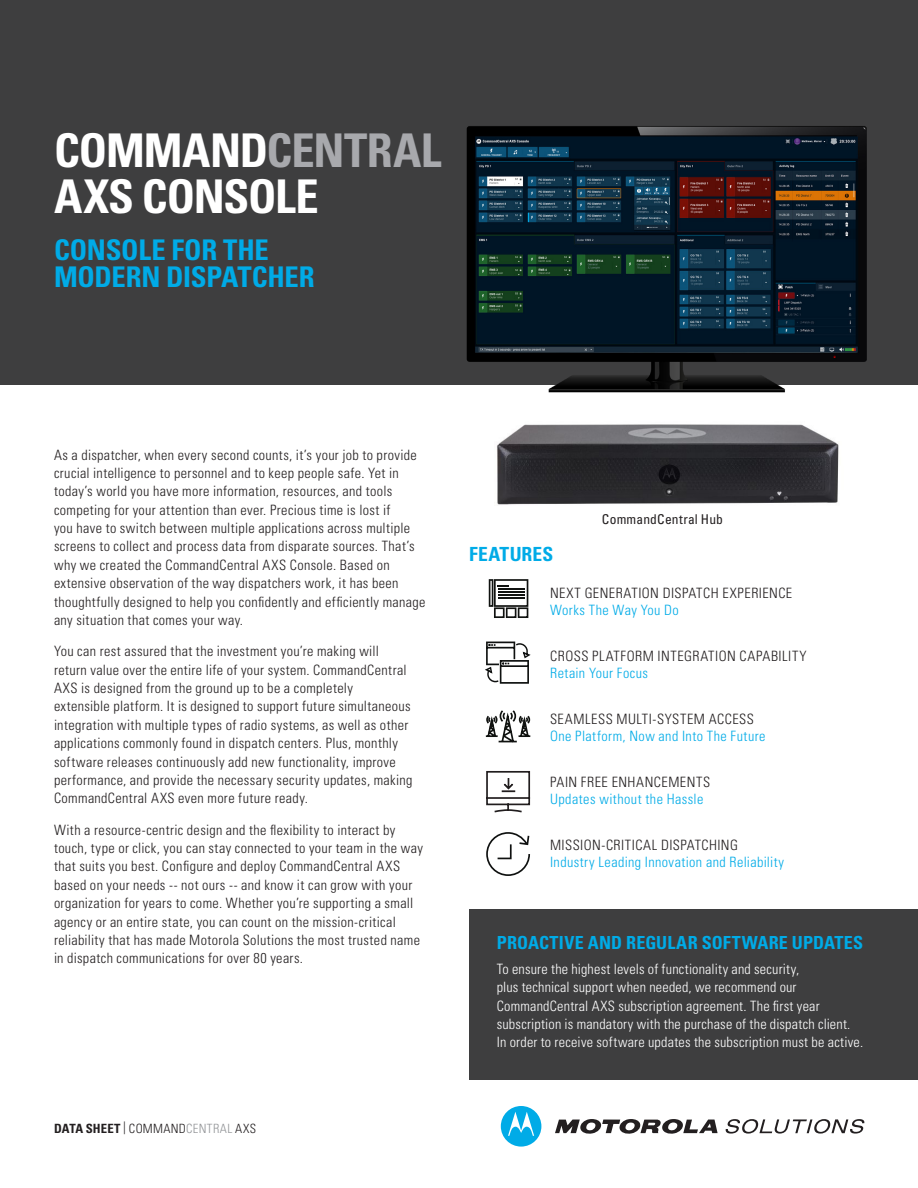
<style>
.page{position:relative;width:918px;height:1188px;background:#fff}
.page>*{position:absolute;margin:0;border:0;box-sizing:border-box;transform-origin:0 0}
.t1{font:700 condensed 46.5px/46.5px "Univers LT Std";letter-spacing:-.025em;color:#fff}
.t2{font:700 condensed 28.5px "Univers LT Std";letter-spacing:-.01em;color:#00abe7}
.t3{font:700 condensed 19.5px "Univers LT Std";letter-spacing:.01em;color:#00abe7}
.t4{font:700 condensed 18px "Univers LT Std";letter-spacing:.01em;color:#00abe7}
.t5{font:300 condensed 14.25px/18.3px "Univers LT Std";letter-spacing:.025em;color:#231f20}
.t6{font:300 condensed 14.25px/18.5px "Univers LT Std";letter-spacing:.015em;color:#fff}
.t7{font:300 condensed 14.25px "Univers LT Std";letter-spacing:.03em;color:#00abe7}
.Body_Text{font:condensed 13.5px "Univers LT Std";letter-spacing:.015em;color:#231f20}
.t8{font:300 condensed 12.75px "Univers LT Std";letter-spacing:.025em;color:#231f20}
.s1{color:#a8a9ad}
.s2{font-weight:700}
.s3{color:#939598}
</style>
<div class="page">
<img style="left:497px;top:438px;width:342px;height:67px">
<div style="left:469px;top:909px;width:449px;height:171px;background:#3e3e3f"></div>
<svg style="left:555px;top:1119px;width:163px;height:15px"></svg>
<svg style="left:501px;top:1106px;width:40px;height:41px"></svg>
<svg style="left:726px;top:1119px;width:138px;height:15px"></svg>
<div style="left:0;top:0;width:918px;height:384px;background:#3e3e3f"></div>
<img style="left:434px;top:126px;width:466px;height:312px">
<svg style="left:489px;top:579px;width:39px;height:39px"></svg>
<hr style="left:498px;top:588px;width:27px;height:2px;background:#101210">
<hr style="left:498px;top:591px;width:27px;height:2px;background:#101210">
<hr style="left:498px;top:594px;width:27px;height:2px;background:#101210">
<hr style="left:498px;top:597px;width:27px;height:2px;background:#101210">
<svg style="left:485px;top:641px;width:46px;height:43px"></svg>
<svg style="left:485px;top:710px;width:46px;height:33px"></svg>
<svg style="left:486px;top:771px;width:45px;height:42px"></svg>
<svg style="left:486px;top:832px;width:44px;height:44px"></svg>
<p class="t1" style="left:54px;top:127px;width:389px">COMMAND<span class="s1">CENTRAL<br></span>AXS CONSOLE</p>
<p class="t2" style="left:54px;top:233px;width:216px">CONSOLE FOR THE</p>
<p class="t2" style="left:54px;top:260px;width:262px">MODERN DISPATCHER</p>
<p class="t5" style="left:54px;top:445px;width:373px">As a dispatcher, when every second counts, it’s your job to provide crucial intelligence to personnel and to keep people safe. Yet in today’s world you have more information, resources, and tools competing for your attention than ever. Precious time is lost if<br>you have to switch between multiple applications across multiple screens to collect and process data from disparate sources. That’s why we created the CommandCentral AXS Console. Based on extensive observation of the way dispatchers work, it has been thoughtfully designed to help you confidently and efficiently manage any situation that comes your way.</p>
<p class="t5" style="left:54px;top:642px;width:360px">You can rest assured that the investment you’re making will return value over the entire life of your system. CommandCentral AXS is designed from the ground up to be a completely<br>extensible platform. It is designed to support future simultaneous integration with multiple types of radio systems, as well as other applications commonly found in dispatch centers. Plus, monthly software releases continuously add new functionality, improve performance, and provide the necessary security updates, making CommandCentral AXS even more future ready.</p>
<p class="t5" style="left:54px;top:820px;width:370px">With a resource-centric design and the flexibility to interact by touch, type or click, you can stay connected to your team in the way that suits you best. Configure and deploy CommandCentral AXS based on your needs -- not ours -- and know it can grow with your organization for years to come. Whether you’re supporting a small agency or an entire state, you can count on the mission-critical reliability that has made Motorola Solutions the most trusted name in dispatch communications for over 80 years.</p>
<p class="t8" style="left:54px;top:1121px;width:204px"><span class="s2">DATA SHEET</span> | COMMAND<span class="s3">CENTRAL</span> AXS</p>
<p class="Body_Text" style="left:602px;top:511px;width:123px">CommandCentral Hub</p>
<p class="t3" style="left:469px;top:542px;width:86px">FEATURES</p>
<p class="t5" style="left:550px;top:583px;width:244px">NEXT GENERATION DISPATCH EXPERIENCE</p>
<p class="t7" style="left:550px;top:601px;width:130px">Works The Way You Do</p>
<p class="t5" style="left:550px;top:646px;width:258px">CROSS PLATFORM INTEGRATION CAPABILITY</p>
<p class="t7" style="left:550px;top:664px;width:99px">Retain Your Focus</p>
<p class="t5" style="left:550px;top:709px;width:205px">SEAMLESS MULTI-SYSTEM ACCESS</p>
<p class="t7" style="left:550px;top:727px;width:217px">One Platform, Now and Into The Future</p>
<p class="t5" style="left:550px;top:772px;width:162px">PAIN FREE ENHANCEMENTS</p>
<p class="t7" style="left:550px;top:790px;width:155px">Updates without the Hassle</p>
<p class="t5" style="left:550px;top:835px;width:189px">MISSION-CRITICAL DISPATCHING</p>
<p class="t7" style="left:550px;top:853px;width:236px">Industry Leading Innovation and Reliability</p>
<p class="t4" style="left:497px;top:931px;width:368px">PROACTIVE AND REGULAR SOFTWARE UPDATES</p>
<p class="t6" style="left:497px;top:960px;width:368px">To ensure the highest levels of functionality and security,<br>plus technical support when needed, we recommend our CommandCentral AXS subscription agreement. The first year subscription is mandatory with the purchase of the dispatch client.<br>In order to receive software updates the subscription must be active.</p>
</div>
